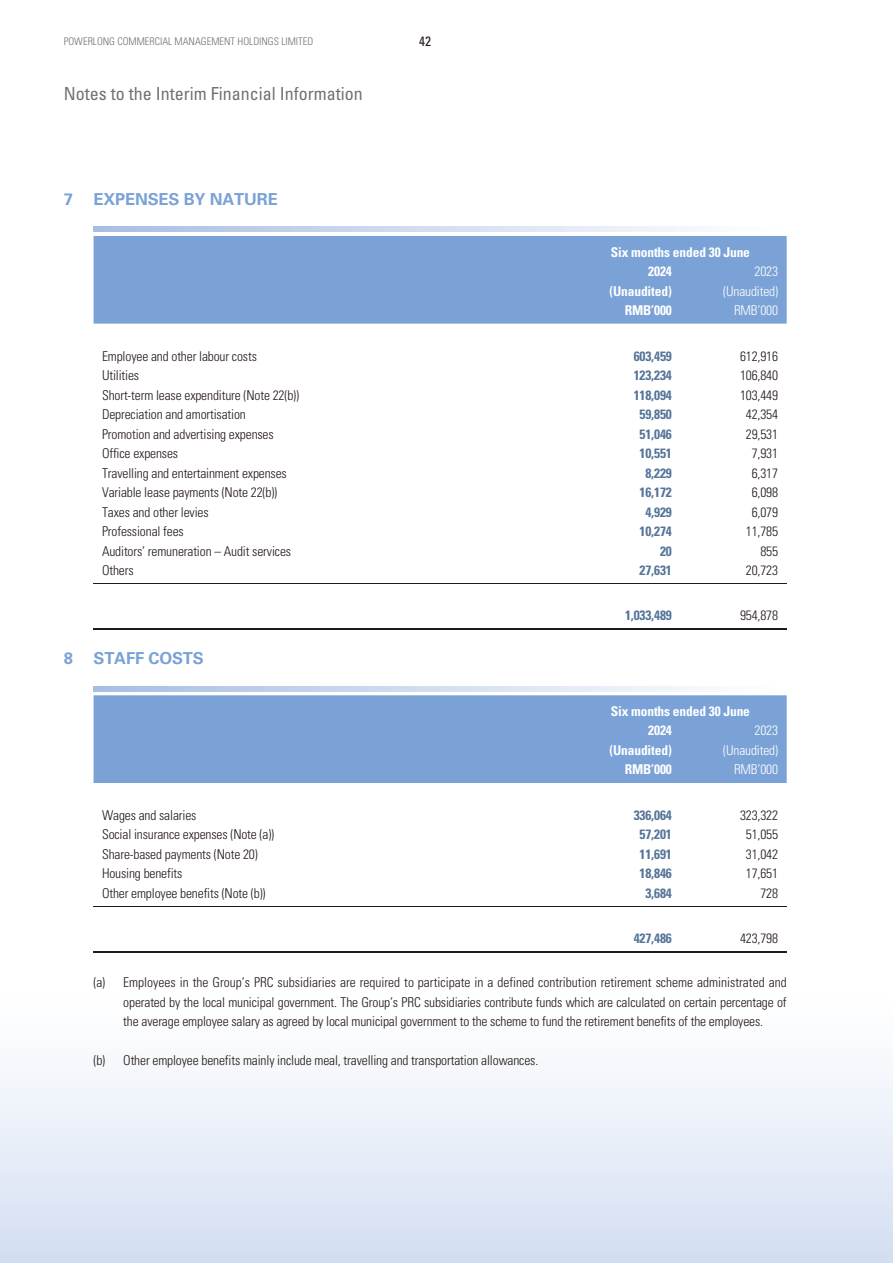
<style>
.page{position:relative;width:893px;height:1263px;background:#fff}
.page>*{position:absolute;margin:0;border:0;box-sizing:border-box;transform-origin:0 0}
.t1{font:condensed 18px "Univers LT Std";color:#717171}
.t2{font:700 16.5px "Univers LT Std";letter-spacing:-.01em;color:#7aa2d6}
.t3{font:300 condensed 13.5px/19.5px "Univers LT Std";letter-spacing:-.01em;color:#231916;text-align:justify}
.t4{font:700 condensed 13.5px "Univers LT Std";letter-spacing:-.01em;color:#55749a}
.t5{font:700 condensed 13.5px/19.5px "Univers LT Std";letter-spacing:-.01em;color:#fff}
.t6{font:300 condensed 13.5px "Univers LT Std";letter-spacing:-.01em;color:#fff}
.t7{font:condensed 13.5px "Univers LT Std";color:#231916}
.t8{font:300 condensed 10.5px "Univers LT Std";color:#717171}
</style>
<div class="page">
<div style="left:0;top:960px;width:893px;height:303px;background:linear-gradient(to bottom,#fff,#d5dff2)"></div>
<div style="left:94px;top:236px;width:693px;height:88px;background:#7aa2d6"></div>
<svg style="left:94px;top:227px;width:601px;height:5px;background:#cedaef"></svg>
<hr style="left:94px;top:583px;width:693px;height:1px;background:#231916">
<hr style="left:94px;top:628px;width:693px;height:2px;background:#231916">
<div style="left:94px;top:695px;width:693px;height:88px;background:#7aa2d6"></div>
<svg style="left:94px;top:686px;width:601px;height:5px;background:#cedaef"></svg>
<hr style="left:94px;top:906px;width:693px;height:1px;background:#231916">
<hr style="left:94px;top:951px;width:693px;height:2px;background:#231916">
<p class="t8" style="left:64px;top:36px;width:251px">POWERLONG COMMERCIAL MANAGEMENT HOLDINGS LIMITED</p>
<p class="t7" style="left:419px;top:35px;width:13px">42</p>
<h1 class="t1" style="left:64px;top:85px;width:300px">Notes to the Interim Financial Information</h1>
<p class="t2" style="left:64px;top:191px;width:215px">7 EXPENSES BY NATURE</p>
<p class="t5" style="left:648px;top:243px;width:103px;text-indent:-38px">Six months ended 30 June<br>2024</p>
<p class="t6" style="left:755px;top:265px;width:25px">2023</p>
<p class="t5" style="left:609px;top:282px;width:64px">(Unaudited)</p>
<p class="t6" style="left:723px;top:284px;width:56px">(Unaudited)</p>
<p class="t5" style="left:625px;top:301px;width:49px">RMB’000</p>
<p class="t6" style="left:734px;top:304px;width:46px">RMB’000</p>
<p class="t3" style="left:102px;top:347px;width:156px">Employee and other labour costs</p>
<p class="t4" style="left:634px;top:349px;width:40px">603,459</p>
<p class="t3" style="left:740px;top:347px;width:40px">612,916</p>
<p class="t3" style="left:102px;top:366px;width:39px">Utilities</p>
<p class="t4" style="left:634px;top:369px;width:40px">123,234</p>
<p class="t3" style="left:740px;top:366px;width:40px">106,840</p>
<p class="t3" style="left:102px;top:386px;width:198px">Short-term lease expenditure (Note 22(b))</p>
<p class="t4" style="left:634px;top:388px;width:40px">118,094</p>
<p class="t3" style="left:740px;top:386px;width:40px">103,449</p>
<p class="t3" style="left:102px;top:405px;width:145px">Depreciation and amortisation</p>
<p class="t4" style="left:640px;top:408px;width:34px">59,850</p>
<p class="t3" style="left:746px;top:405px;width:34px">42,354</p>
<p class="t3" style="left:102px;top:425px;width:173px">Promotion and advertising expenses</p>
<p class="t4" style="left:640px;top:427px;width:34px">51,046</p>
<p class="t3" style="left:746px;top:425px;width:34px">29,531</p>
<p class="t3" style="left:102px;top:444px;width:78px">Office expenses</p>
<p class="t4" style="left:640px;top:447px;width:34px">10,551</p>
<p class="t3" style="left:752px;top:444px;width:28px">7,931</p>
<p class="t3" style="left:102px;top:464px;width:186px">Travelling and entertainment expenses</p>
<p class="t4" style="left:645px;top:466px;width:28px">8,229</p>
<p class="t3" style="left:752px;top:464px;width:28px">6,317</p>
<p class="t3" style="left:102px;top:483px;width:177px">Variable lease payments (Note 22(b))</p>
<p class="t4" style="left:640px;top:486px;width:34px">16,172</p>
<p class="t3" style="left:752px;top:483px;width:28px">6,098</p>
<p class="t3" style="left:102px;top:503px;width:108px">Taxes and other levies</p>
<p class="t4" style="left:645px;top:505px;width:28px">4,929</p>
<p class="t3" style="left:752px;top:503px;width:28px">6,079</p>
<p class="t3" style="left:102px;top:522px;width:83px">Professional fees</p>
<p class="t4" style="left:640px;top:525px;width:34px">10,274</p>
<p class="t3" style="left:746px;top:522px;width:34px">11,785</p>
<p class="t3" style="left:102px;top:542px;width:191px">Auditors’ remuneration – Audit services</p>
<p class="t4" style="left:660px;top:544px;width:13px">20</p>
<p class="t3" style="left:760px;top:542px;width:19px">855</p>
<p class="t3" style="left:102px;top:561px;width:33px">Others</p>
<p class="t4" style="left:640px;top:564px;width:34px">27,631</p>
<p class="t3" style="left:746px;top:561px;width:34px">20,723</p>
<p class="t4" style="left:625px;top:609px;width:48px">1,033,489</p>
<p class="t3" style="left:740px;top:607px;width:40px">954,878</p>
<p class="t2" style="left:64px;top:651px;width:141px">8 STAFF COSTS</p>
<p class="t5" style="left:648px;top:702px;width:103px;text-indent:-38px">Six months ended 30 June<br>2024</p>
<p class="t6" style="left:755px;top:724px;width:25px">2023</p>
<p class="t5" style="left:609px;top:741px;width:64px">(Unaudited)</p>
<p class="t6" style="left:723px;top:744px;width:56px">(Unaudited)</p>
<p class="t5" style="left:625px;top:761px;width:49px">RMB’000</p>
<p class="t6" style="left:734px;top:763px;width:46px">RMB’000</p>
<p class="t3" style="left:102px;top:806px;width:96px">Wages and salaries</p>
<p class="t4" style="left:634px;top:808px;width:40px">336,064</p>
<p class="t3" style="left:740px;top:806px;width:40px">323,322</p>
<p class="t3" style="left:102px;top:826px;width:174px">Social insurance expenses (Note (a))</p>
<p class="t4" style="left:640px;top:828px;width:34px">57,201</p>
<p class="t3" style="left:746px;top:826px;width:34px">51,055</p>
<p class="t3" style="left:102px;top:845px;width:157px">Share-based payments (Note 20)</p>
<p class="t4" style="left:640px;top:847px;width:34px">11,691</p>
<p class="t3" style="left:746px;top:845px;width:34px">31,042</p>
<p class="t3" style="left:102px;top:865px;width:82px">Housing benefits</p>
<p class="t4" style="left:640px;top:867px;width:34px">18,846</p>
<p class="t3" style="left:746px;top:865px;width:34px">17,651</p>
<p class="t3" style="left:102px;top:884px;width:165px">Other employee benefits (Note (b))</p>
<p class="t4" style="left:645px;top:886px;width:28px">3,684</p>
<p class="t3" style="left:760px;top:884px;width:19px">728</p>
<p class="t4" style="left:634px;top:932px;width:40px">427,486</p>
<p class="t3" style="left:740px;top:929px;width:40px">423,798</p>
<p class="t3" style="left:123px;top:973px;width:665px;text-indent:-30px">(a) Employees in the Group’s PRC subsidiaries are required to participate in a defined contribution retirement scheme administrated and operated by the local municipal government. The Group’s PRC subsidiaries contribute funds which are calculated on certain percentage of the average employee salary as agreed by local municipal government to the scheme to fund the retirement benefits of the employees.</p>
<p class="t3" style="left:94px;top:1051px;width:446px">(b) Other employee benefits mainly include meal, travelling and transportation allowances.</p>
</div>
